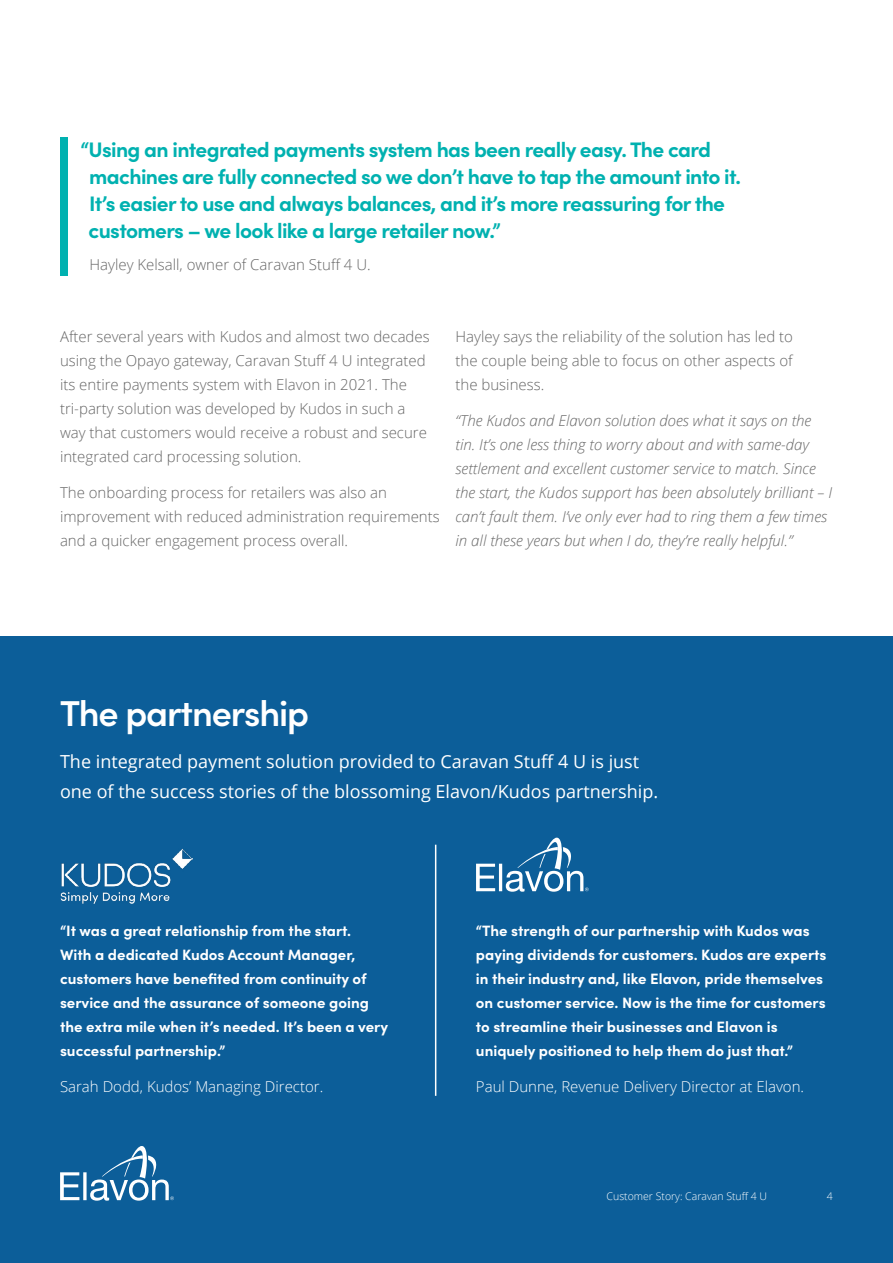
<style>
.page{position:relative;width:893px;height:1263px;background:#fff}
.page>*{position:absolute;margin:0;border:0;box-sizing:border-box;transform-origin:0 0}
.t1{font:600 36px "Sofia Pro";letter-spacing:-.03em;color:#fff}
.t2{font:700 21px/27.3px "Sofia Pro";letter-spacing:-.03em;color:#00b1b0}
.t3{font:18px/30px "Open Sans";color:#fff}
.t4{font:300 15px/24px "Open Sans";color:#666}
.t5{font:700 15px/24px "Sofia Pro";color:#fff}
.t6{font:italic 300 15px/24px "Open Sans";color:#666}
.t7{font:300 15px "Open Sans";color:#fff}
.t8{font:300 10.5px "Open Sans";color:#fff}
</style>
<div class="page">
<div style="left:60px;top:138px;width:8px;height:138px;background:#00b1b0"></div>
<div style="left:0;top:636px;width:893px;height:627px;background:#0c5e99"></div>
<svg style="left:476px;top:838px;width:113px;height:54px"></svg>
<hr style="left:435px;top:845px;width:1px;height:251px;background:#fff">
<img style="left:60px;top:848px;width:133px;height:55px">
<svg style="left:60px;top:1146px;width:114px;height:55px"></svg>
<p class="t2" style="left:88px;top:134px;width:654px;text-indent:-8px">“Using an integrated payments system has been really easy. The card machines are fully connected so we don’t have to tap the amount into it.<br>It’s easier to use and always balances, and it’s more reassuring for the customers – we look like a large retailer now.”</p>
<p class="t4" style="left:89px;top:252px;width:283px">Hayley Kelsall, owner of Caravan Stuff 4 U.</p>
<p class="t4" style="left:60px;top:324px;width:371px">After several years with Kudos and almost two decades using the Opayo gateway, Caravan Stuff 4 U integrated its entire payments system with Elavon in 2021. The tri-party solution was developed by Kudos in such a way that customers would receive a robust and secure integrated card processing solution.</p>
<p class="t4" style="left:60px;top:480px;width:381px">The onboarding process for retailers was also an improvement with reduced administration requirements and a quicker engagement process overall.</p>
<p class="t4" style="left:455px;top:324px;width:339px;text-align:justify">Hayley says the reliability of the solution has led to the couple being able to focus on other aspects of the business.</p>
<p class="t6" style="left:455px;top:408px;width:378px">“The Kudos and Elavon solution does what it says on the tin. It’s one less thing to worry about and with same-day settlement and excellent customer service to match. Since the start, the Kudos support has been absolutely brilliant – I can’t fault them. I’ve only ever had to ring them a few times in all these years but when I do, they’re really helpful.”</p>
<h1 class="t1" style="left:60px;top:686px;width:251px">The partnership</h1>
<p class="t3" style="left:60px;top:746px;width:600px">The integrated payment solution provided to Caravan Stuff 4 U is just one of the success stories of the blossoming Elavon/Kudos partnership.</p>
<p class="t5" style="left:60px;top:918px;width:330px">“It was a great relationship from the start.<br>With a dedicated Kudos Account Manager, customers have benefited from continuity of service and the assurance of someone going the extra mile when it’s needed. It’s been a very successful partnership.”</p>
<p class="t7" style="left:60px;top:1076px;width:265px">Sarah Dodd, Kudos’ Managing Director.</p>
<p class="t5" style="left:476px;top:918px;width:352px">“The strength of our partnership with Kudos was paying dividends for customers. Kudos are experts in their industry and, like Elavon, pride themselves on customer service. Now is the time for customers to streamline their businesses and Elavon is uniquely positioned to help them do just that.”</p>
<p class="t7" style="left:476px;top:1076px;width:330px">Paul Dunne, Revenue Delivery Director at Elavon.</p>
<p class="t8" style="left:607px;top:1189px;width:162px">Customer Story: Caravan Stuff 4 U</p>
<p class="t8" style="left:827px;top:1189px;width:7px">4</p>
</div>
